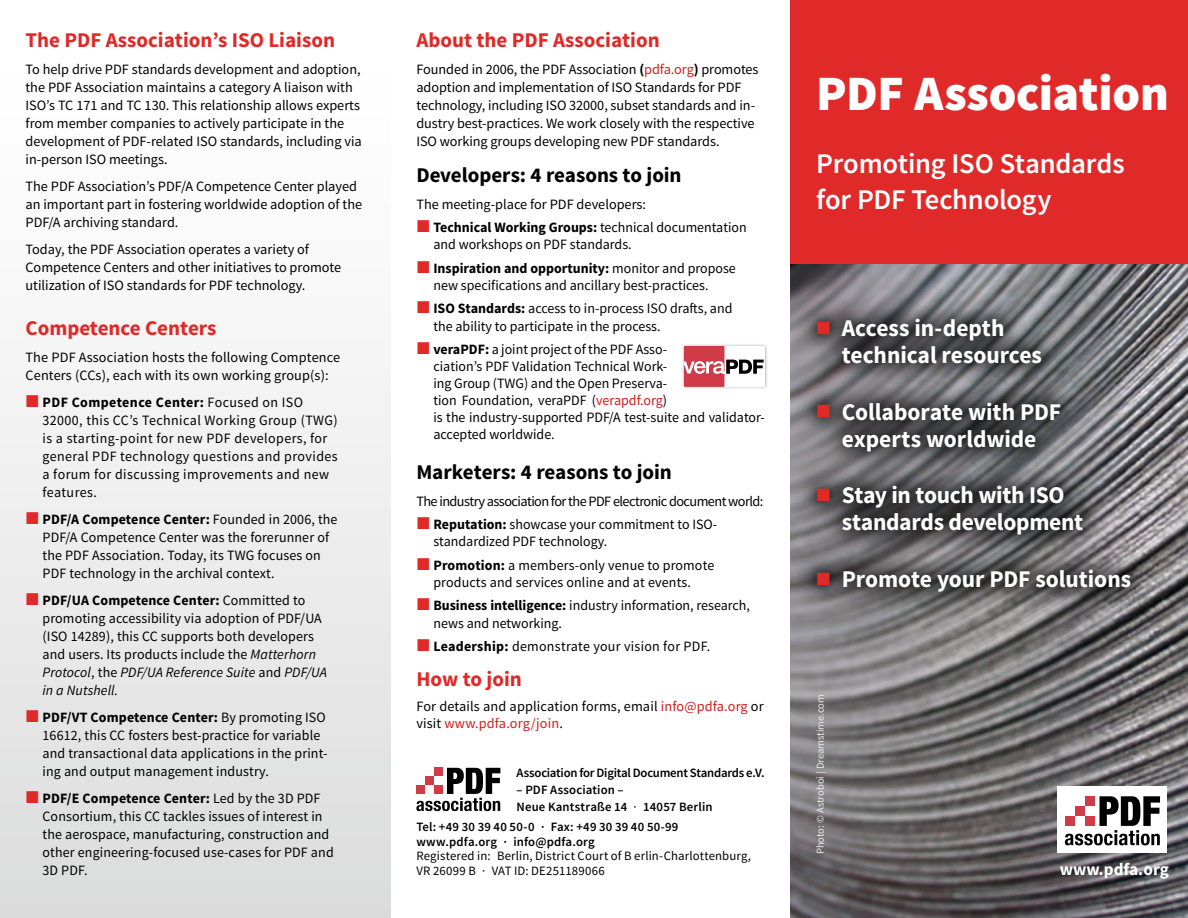
<style>
.page{position:relative;width:1188px;height:918px;background:#fff}
.page>*{position:absolute;margin:0;border:0;box-sizing:border-box;transform-origin:0 0}
.t1{font:900 49.5px "Source Sans Pro";letter-spacing:-.005em;color:#fff}
.t2{font:600 28.5px/36px "Source Sans Pro";letter-spacing:-.01em;color:#fff}
.t3{font:700 24px/27px "Source Sans Pro";letter-spacing:-.005em;color:#fff}
.t4{font:700 21px "Source Sans Pro";color:#e02929}
.t5{font:700 21px "Source Sans Pro";letter-spacing:-.005em;color:#000}
.t6{font:700 17.25px "Source Sans Pro";color:#fff}
.t7{font:14.25px/18px "Source Sans Pro Regular 2";color:#000}
.t8{font:700 14.25px "Source Sans Pro";letter-spacing:.01em;color:#000}
.t9{font:14.25px/18px "Source Sans Pro Regular 2";letter-spacing:.03em;color:#000}
.t10{font:14.25px/17.1px "Source Sans Pro";color:#000}
.t11{font:14.25px/23.5px "Source Sans Pro Regular 2";letter-spacing:-.04em;color:#000}
.t12{font:14.25px/23.5px "Source Sans Pro Regular 2";letter-spacing:.02em;color:#000}
.t13{font:italic 14.25px/18px "Source Sans Pro";letter-spacing:.01em;color:#000}
.t14{font:700 14.25px "Source Sans Pro";letter-spacing:.03em;color:#000}
.t15{font:600 12.75px/14.7px "Source Sans Pro";letter-spacing:.01em;color:#000}
.t16{font:12.75px/14.7px "Source Sans Pro Regular 2";letter-spacing:.01em;color:#000}
.t17{font:600 12.75px "Source Sans Pro";letter-spacing:-.02em;color:#000}
.t18{font:10.5px "Source Sans Pro Regular 2";color:#eaebeb}
.s1{font-family:"Source Sans Pro Regular 2";font-weight:400}
.s2{font-family:"Source Sans Pro";font-style:italic}
.s3{font-family:"Source Sans Pro Regular 2";font-style:normal}
.s4{font-family:"Source Sans Pro";font-weight:700}
.s5{color:#d01d1c}
.s6{font-weight:700}
.s7{font-family:"Source Sans Pro Regular 2"}
</style>
<div class="page">
<div style="left:0;top:0;width:391px;height:918px;background:linear-gradient(to bottom,#fff,#ddddde)"></div>
<div style="left:790px;top:0;width:398px;height:264px;background:#e02929"></div>
<img style="left:790px;top:264px;width:398px;height:654px">
<div style="left:1057px;top:786px;width:109px;height:67px;background:#fff"></div>
<svg style="left:1065px;top:796px;width:95px;height:49px"></svg>
<svg style="left:790px;top:292px;width:367px;height:327px;background:#848386"></svg>
<svg style="left:795px;top:298px;width:358px;height:316px;background:#616163"></svg>
<svg style="left:416px;top:768px;width:84px;height:43px"></svg>
<div style="left:681px;top:343px;width:87px;height:47px;background:#000;opacity:.4"></div>
<div style="left:724px;top:346px;width:41px;height:40px;background:#fff"></div>
<svg style="left:684px;top:346px;width:80px;height:40px"></svg>
<h3 class="t4" style="left:26px;top:26px;width:311px">The PDF Association’s ISO Liaison</h3>
<p class="t7" style="left:26px;top:60px;width:338px">To help drive PDF standards development and adoption, the PDF Association maintains a category A liaison with ISO’s TC 171 and TC 130. This relationship allows experts from member companies to actively participate in the development of PDF-related ISO standards, including via in-person ISO meetings.</p>
<p class="t7" style="left:26px;top:177px;width:338px">The PDF Association’s PDF/A Competence Center played an important part in fostering worldwide adoption of the<br>PDF/A archiving standard.</p>
<p class="t7" style="left:26px;top:240px;width:317px">Today, the PDF Association operates a variety of<br>Competence Centers and other initiatives to promote utilization of ISO standards for PDF technology.</p>
<h3 class="t4" style="left:26px;top:314px;width:192px">Competence Centers</h3>
<p class="t7" style="left:26px;top:348px;width:316px">The PDF Association hosts the following Comptence<br>Centers (CCs), each with its own working group(s):</p>
<p class="t14" style="left:26px;top:393px;width:279px"><sup>█</sup> PDF Competence Center: <span class="s1">Focused on ISO</span></p>
<p class="t9" style="left:43px;top:411px;width:297px">32000, this CC’s Technical Working Group (TWG) is a starting-point for new PDF developers, for general PDF technology questions and provides a forum for discussing improvements and new features.</p>
<p class="t8" style="left:26px;top:510px;width:314px"><sup>█</sup> PDF/A Competence Center: <span class="s1">Founded in 2006, the</span></p>
<p class="t7" style="left:43px;top:528px;width:288px">PDF/A Competence Center was the forerunner of the PDF Association. Today, its TWG focuses on<br>PDF technology in the archival context.</p>
<p class="t8" style="left:26px;top:591px;width:281px"><sup>█</sup> PDF/UA Competence Center: <span class="s1">Committed to</span></p>
<p class="t7" style="left:43px;top:609px;width:281px">promoting accessibility via adoption of PDF/UA (ISO 14289), this CC supports both developers and users. Its products include the <span class="s2">Matterhorn</span></p>
<p class="t13" style="left:43px;top:663px;width:286px">Protocol<span class="s3">, the</span> PDF/UA Reference Suite <span class="s3">and</span> PDF/UA in a Nutshell.</p>
<p class="t8" style="left:26px;top:708px;width:302px"><sup>█</sup> PDF/VT Competence Center: <span class="s1">By promoting ISO</span></p>
<p class="t7" style="left:43px;top:726px;width:287px">16612, this CC fosters best-practice for variable and transactional data applications in the print&shy;ing and output management industry.</p>
<p class="t8" style="left:26px;top:789px;width:296px"><sup>█</sup> PDF/E Competence Center: <span class="s1">Led by the 3D PDF</span></p>
<p class="t7" style="left:43px;top:807px;width:293px">Consortium, this CC tackles issues of interest in the aerospace, manufacturing, construction and other engineering-focused use-cases for PDF and 3D PDF.</p>
<h3 class="t4" style="left:416px;top:26px;width:245px">About the PDF Association</h3>
<p class="t7" style="left:416px;top:60px;width:344px">Founded in 2006, the PDF Association <span class="s4">(</span><span class="s5">pdfa.org</span><span class="s4">)</span> promotes adoption and implementation of ISO Standards for PDF technology, including ISO 32000, subset standards and in&shy;dustry best-practices. We work closely with the respective ISO working groups developing new PDF standards.</p>
<h3 class="t5" style="left:416px;top:161px;width:267px">Developers: 4 reasons to join</h3>
<p class="t7" style="left:416px;top:195px;width:231px">The meeting-place for PDF developers:</p>
<p class="t8" style="left:416px;top:218px;width:332px"><sup>█</sup> Technical Working Groups: <span class="s1">technical documentation</span></p>
<p class="t7" style="left:433px;top:236px;width:200px">and workshops on PDF standards.</p>
<p class="t10" style="left:433px;top:260px;width:304px;text-indent:-17px"><sup>█</sup> <span class="s6">Inspiration and opportunity:</span> <span class="s7">monitor and propose </span>new specifications and ancillary best-practices.</p>
<p class="t10" style="left:416px;top:300px;width:318px"><sup>█</sup> <span class="s6">ISO Standards:</span> access to in-process ISO drafts, and</p>
<p class="t7" style="left:416px;top:314px;width:252px;line-height:23.5px;text-indent:17px">the ability to participate in the process. <sup>█</sup> <span class="s4">veraPDF:</span> a joint project of the PDF Asso-</p>
<p class="t7" style="left:433px;top:358px;width:333px;line-height:17.1px">ciation’s PDF Validation Technical Work-<br>ing Group (TWG) and the Open Preserva-<br>tion Foundation, veraPDF (<span class="s5">verapdf.org</span>)<br>is the industry-supported PDF/A test-suite and validator&shy;accepted worldwide.</p>
<h3 class="t5" style="left:416px;top:458px;width:257px">Marketers: 4 reasons to join</h3>
<p class="t11" style="left:416px;top:490px;width:348px">The industry association for the PDF electronic document world: <sup>█</sup> <span class="s4">Reputation:</span> showcase your commitment to ISO-</p>
<p class="t7" style="left:416px;top:530px;width:299px;line-height:23.5px;text-indent:17px">standardized PDF technology.<br><sup>█</sup> <span class="s4">Promotion:</span> a members-only venue to promote</p>
<p class="t7" style="left:416px;top:571px;width:335px;line-height:23.5px;text-indent:17px">products and services online and at events.<br><sup>█</sup> <span class="s4">Business intelligence:</span> industry information, research,</p>
<p class="t12" style="left:416px;top:611px;width:296px;text-indent:17px">news and networking.<br><sup>█</sup> <span class="s4">Leadership:</span> demonstrate your vision for PDF.</p>
<h3 class="t4" style="left:416px;top:665px;width:107px">How to join</h3>
<p class="t7" style="left:416px;top:698px;width:349px;line-height:17.1px">For details and application forms, email <span class="s5">info@pdfa.org</span> or visit <span class="s5">www.pdfa.org/join</span>.</p>
<p class="t17" style="left:517px;top:765px;width:250px">Association for Digital Document Standards e.V.</p>
<p class="t15" style="left:517px;top:782px;width:198px;line-height:17px">– PDF Association –<br>Neue Kantstraße 14 <span class="s1">·</span> 14057 Berlin</p>
<p class="t15" style="left:416px;top:820px;width:264px">Tel: +49 30 39 40 50-0 · Fax: +49 30 39 40 50-99 www.pdfa.org · info@pdfa.org</p>
<p class="t16" style="left:416px;top:849px;width:336px">Registered in: Berlin, District Court of B erlin-Charlottenburg,<br>VR 26099 B · VAT ID: DE251189066</p>
<h1 class="t1" style="left:816px;top:61px;width:354px">PDF Association</h1>
<h2 class="t2" style="left:816px;top:146px;width:310px">Promoting ISO Standards for PDF Technology</h2>
<h3 class="t3" style="left:842px;top:315px;width:202px;text-indent:-26px"><sup>█</sup> Access in-depth technical resources</h3>
<h3 class="t3" style="left:816px;top:399px;width:246px;text-align:center"><sup>█</sup> Collaborate with PDF experts worldwide</h3>
<h3 class="t3" style="left:842px;top:483px;width:243px;text-indent:-26px"><sup>█</sup> Stay in touch with ISO standards development</h3>
<h3 class="t3" style="left:816px;top:567px;width:316px"><sup>█</sup> Promote your PDF solutions</h3>
<p class="t18" style="left:814px;top:854px;width:162px;rotate:-90deg">Photo: © Astroboi | Dreamstime.com</p>
<p class="t6" style="left:1060px;top:858px;width:111px">www.pdfa.org</p>
</div>
